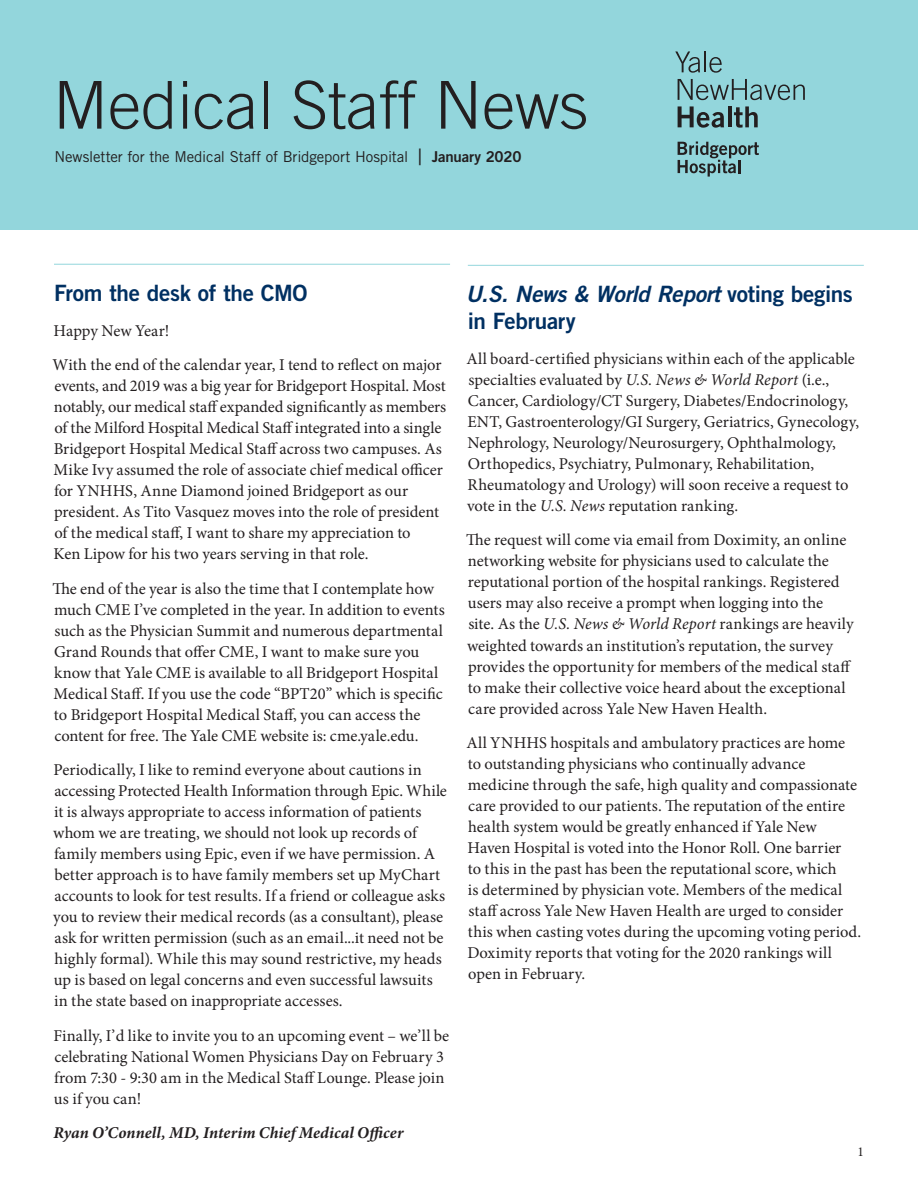
<style>
.page{position:relative;width:918px;height:1188px;background:#fff}
.page>*{position:absolute;margin:0;border:0;box-sizing:border-box;transform-origin:0 0}
.t1{font:300 66px "Trade Gothic LT Std";color:#231f20}
._03_Article_title{font:22.5px/27px "Trade Gothic LT Std Bd 2";letter-spacing:-.015em;color:#003062}
._06_Body_copy_left_a{font:16.5px/21px "Minion Pro";color:#231f20}
._06_Body_copy_left_a-2{font:italic 700 16.5px "Minion Pro";letter-spacing:.005em;color:#231f20}
.t2{font:15px "Trade Gothic LT Std";letter-spacing:-.01em;color:#231f20}
._06_Body_copy_left_a-3{font:13.5px "Minion Pro";color:#231f20}
.s1{font-size:22.5px}
.s2{font-family:"Trade Gothic LT Std Bd 2"}
.s3{font-family:"Trade Gothic LT Std Bd 2 Obl"}
.s4{font-style:italic}
</style>
<div class="page">
<div style="left:0;top:0;width:918px;height:230px;background:#93d6dc"></div>
<svg style="left:675px;top:51px;width:25px;height:22px"></svg>
<hr style="left:704px;top:51px;width:2px;height:21px;background:#231f20">
<svg style="left:709px;top:57px;width:13px;height:16px"></svg>
<svg style="left:678px;top:79px;width:127px;height:21px"></svg>
<svg style="left:678px;top:106px;width:46px;height:22px"></svg>
<hr style="left:728px;top:106px;width:3px;height:21px;background:#231f20">
<svg style="left:734px;top:106px;width:24px;height:22px"></svg>
<svg style="left:678px;top:142px;width:81px;height:35px"></svg>
<hr style="left:54px;top:264px;width:396px;height:1px;background:#93d6dc">
<hr style="left:468px;top:265px;width:396px;height:1px;background:#93d6dc">
<h1 class="t1" style="left:53px;top:66px;width:537px">Medical Staff News</h1>
<p class="t2" style="left:55px;top:148px;width:468px">Newsletter for the Medical Staff of Bridgeport Hospital <span class="s1">|</span> <span class="s2">January 2020</span></p>
<p class="_03_Article_title" style="left:54px;top:279px;width:255px">From the desk of the CMO</p>
<p class="_06_Body_copy_left_a" style="left:54px;top:320px;width:117px">Happy New Year!</p>
<p class="_06_Body_copy_left_a" style="left:53px;top:355px;width:395px">With the end of the calendar year, I tend to reflect on major events, and 2019 was a big year for Bridgeport Hospital. Most notably, our medical staff expanded significantly as members of the Milford Hospital Medical Staff integrated into a single Bridgeport Hospital Medical Staff across two campuses. As Mike Ivy assumed the role of associate chief medical officer for YNHHS, Anne Diamond joined Bridgeport as our president. As Tito Vasquez moves into the role of president of the medical staff, I want to share my appreciation to<br>Ken Lipow for his two years serving in that role.</p>
<p class="_06_Body_copy_left_a" style="left:52px;top:578px;width:394px">The end of the year is also the time that I contemplate how much CME I’ve completed in the year. In addition to events such as the Physician Summit and numerous departmental Grand Rounds that offer CME, I want to make sure you know that Yale CME is available to all Bridgeport Hospital Medical Staff. If you use the code “BPT20” which is specific to Bridgeport Hospital Medical Staff, you can access the content for free. The Yale CME website is: cme.yale.edu.</p>
<p class="_06_Body_copy_left_a" style="left:53px;top:760px;width:395px">Periodically, I like to remind everyone about cautions in accessing Protected Health Information through Epic. While it is always appropriate to access information of patients whom we are treating, we should not look up records of family members using Epic, even if we have permission. A better approach is to have family members set up MyChart accounts to look for test results. If a friend or colleague asks you to review their medical records (as a consultant), please ask for written permission (such as an email...it need not be highly formal). While this may sound restrictive, my heads up is based on legal concerns and even successful lawsuits in the state based on inappropriate accesses.</p>
<p class="_06_Body_copy_left_a" style="left:54px;top:1025px;width:397px">Finally, I’d like to invite you to an upcoming event – we’ll be celebrating National Women Physicians Day on February 3 from 7:30 - 9:30 am in the Medical Staff Lounge. Please join us if you can!</p>
<p class="_06_Body_copy_left_a-2" style="left:53px;top:1121px;width:352px">Ryan O’Connell, MD, Interim Chief Medical Officer</p>
<p class="_03_Article_title" style="left:466px;top:281px;width:388px"><span class="s3">U.S. News &amp; World Report</span> voting begins in February</p>
<p class="_06_Body_copy_left_a" style="left:466px;top:348px;width:394px">All board-certified physicians within each of the applicable specialties evaluated by <span class="s4">U.S. News &amp; World Report</span> (i.e., Cancer, Cardiology/CT Surgery, Diabetes/Endocrinology, ENT, Gastroenterology/GI Surgery, Geriatrics, Gynecology, Nephrology, Neurology/Neurosurgery, Ophthalmology, Orthopedics, Psychiatry, Pulmonary, Rehabilitation, Rheumatology and Urology) will soon receive a request to vote in the <span class="s4">U.S. News</span> reputation ranking.</p>
<p class="_06_Body_copy_left_a" style="left:466px;top:530px;width:389px">The request will come via email from Doximity, an online networking website for physicians used to calculate the reputational portion of the hospital rankings. Registered users may also receive a prompt when logging into the<br>site. As the <span class="s4">U.S. News &amp; World Report</span> rankings are heavily weighted towards an institution’s reputation, the survey provides the opportunity for members of the medical staff to make their collective voice heard about the exceptional care provided across Yale New Haven Health.</p>
<p class="_06_Body_copy_left_a" style="left:466px;top:732px;width:396px">All YNHHS hospitals and ambulatory practices are home to outstanding physicians who continually advance medicine through the safe, high quality and compassionate care provided to our patients. The reputation of the entire health system would be greatly enhanced if Yale New Haven Hospital is voted into the Honor Roll. One barrier<br>to this in the past has been the reputational score, which<br>is determined by physician vote. Members of the medical staff across Yale New Haven Health are urged to consider this when casting votes during the upcoming voting period.<br>Doximity reports that voting for the 2020 rankings will open in February.</p>
<p class="_06_Body_copy_left_a-3" style="left:858px;top:1143px;width:8px">1</p>
</div>
